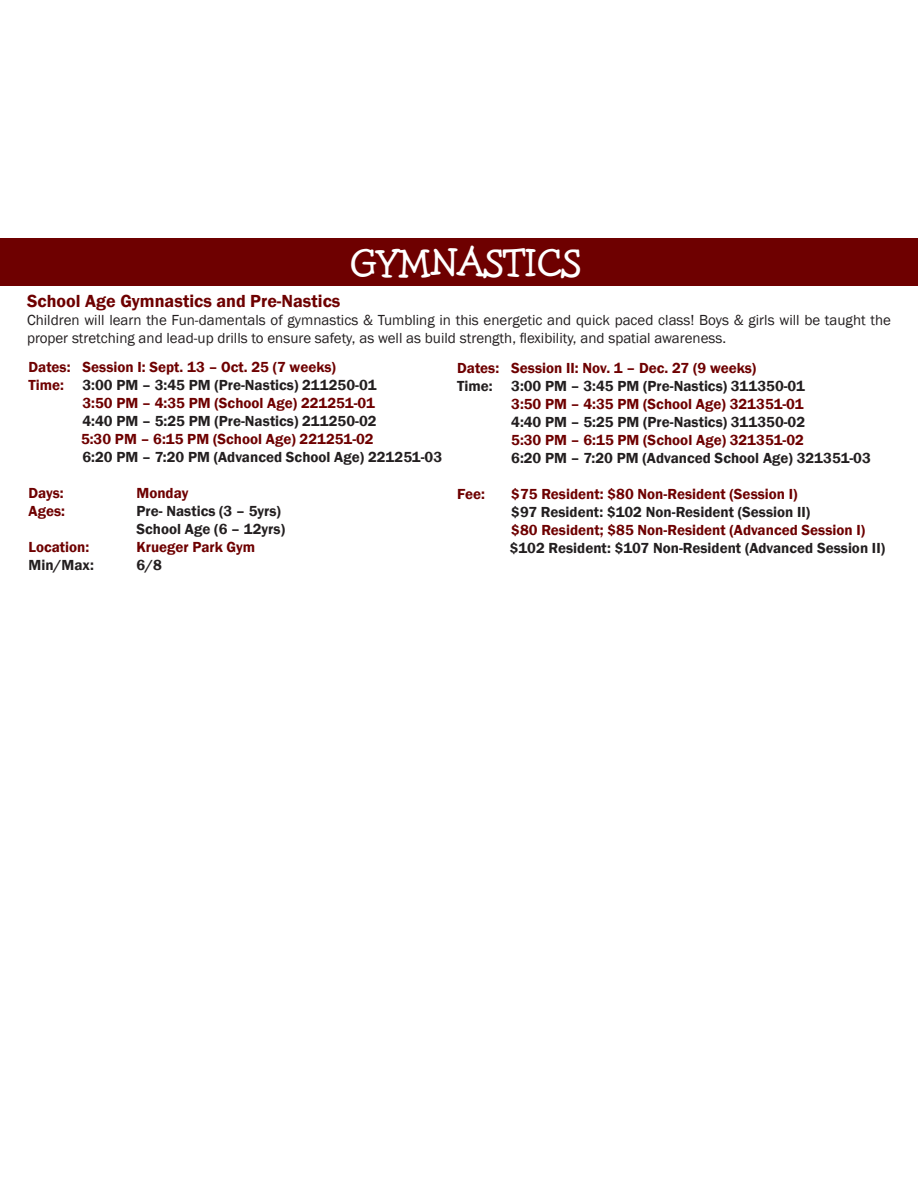
<style>
.page{position:relative;width:918px;height:1188px;background:#fff}
.page>*{position:absolute;margin:0;border:0;box-sizing:border-box;transform-origin:0 0}
.t1{font:42px "Hank BT";letter-spacing:-.01em;color:#fff}
.t2{font:600 18px "Franklin Gothic";color:#6e0000}
.t3{font:600 15px/18px "Franklin Gothic";color:#6e0000}
.t4{font:600 15px "Franklin Gothic";color:#231f20}
.Note_Style__bold{font:15px/18px "Franklin Gothic";color:#231f20}
.s1{color:#6e0000}
.s2{color:#231f20}
</style>
<div class="page">
<div style="left:0;top:238px;width:918px;height:48px;background:#6e0000"></div>
<p class="t1" style="left:350px;top:238px;width:233px">GYMNASTICS</p>
<p class="t2" style="left:27px;top:290px;width:315px">School Age Gymnastics and Pre-Nastics</p>
<p class="Note_Style__bold" style="left:27px;top:311px;width:865px">Children will learn the Fun-damentals of gymnastics &amp; Tumbling in this energetic and quick paced class! Boys &amp; girls will be taught the proper stretching and lead-up drills to ensure safety, as well as build strength, flexibility, and spatial awareness.</p>
<p class="t3" style="left:28px;top:358px;width:309px">Dates: Session I: Sept. 13 – Oct. 25 (7 weeks)</p>
<p class="t4" style="left:28px;top:376px;width:350px"><span class="s1">Time:</span> 3:00 PM – 3:45 PM (Pre-Nastics) 211250-01</p>
<p class="t3" style="left:82px;top:394px;width:294px">3:50 PM – 4:35 PM (School Age) 221251-01</p>
<p class="t4" style="left:82px;top:412px;width:296px">4:40 PM – 5:25 PM (Pre-Nastics) 211250-02</p>
<p class="t3" style="left:81px;top:430px;width:294px">5:30 PM – 6:15 PM (School Age) 221251-02</p>
<p class="t4" style="left:82px;top:448px;width:361px">6:20 PM – 7:20 PM (Advanced School Age) 221251-03</p>
<p class="t3" style="left:28px;top:484px;width:37px">Days:</p>
<p class="t3" style="left:136px;top:484px;width:53px">Monday</p>
<p class="t3" style="left:28px;top:502px;width:38px">Ages:</p>
<p class="t4" style="left:136px;top:502px;width:146px">Pre- Nastics (3 – 5yrs)</p>
<p class="t4" style="left:136px;top:520px;width:150px">School Age (6 – 12yrs)</p>
<p class="t3" style="left:28px;top:538px;width:62px">Location:</p>
<p class="t3" style="left:136px;top:538px;width:120px">Krueger Park Gym</p>
<p class="t4" style="left:28px;top:556px;width:67px">Min/Max:</p>
<p class="t4" style="left:136px;top:556px;width:27px">6/8</p>
<p class="t3" style="left:457px;top:359px;width:301px">Dates: Session II: Nov. 1 – Dec. 27 (9 weeks)</p>
<p class="t4" style="left:457px;top:376px;width:349px">Time: 3:00 PM – 3:45 PM (Pre-Nastics) 311350-01</p>
<p class="t3" style="left:511px;top:395px;width:294px">3:50 PM – 4:35 PM (School Age) 321351-01</p>
<p class="t4" style="left:511px;top:412px;width:296px">4:40 PM – 5:25 PM (Pre-Nastics) 311350-02</p>
<p class="t3" style="left:511px;top:431px;width:294px">5:30 PM – 6:15 PM (School Age) 321351-02</p>
<p class="t4" style="left:511px;top:448px;width:361px">6:20 PM – 7:20 PM (Advanced School Age) 321351-03</p>
<p class="t3" style="left:457px;top:485px;width:29px">Fee:</p>
<p class="t3" style="left:511px;top:485px;width:288px">$75 Resident: $80 Non-Resident (Session I)</p>
<p class="t3" style="left:511px;top:503px;width:356px"><span class="s2">$97 Resident: $102 Non-Resident (Session II)<br></span>$80 Resident; $85 Non-Resident (Advanced Session I)</p>
<p class="t4" style="left:510px;top:538px;width:377px">$102 Resident: $107 Non-Resident (Advanced Session II)</p>
</div>
